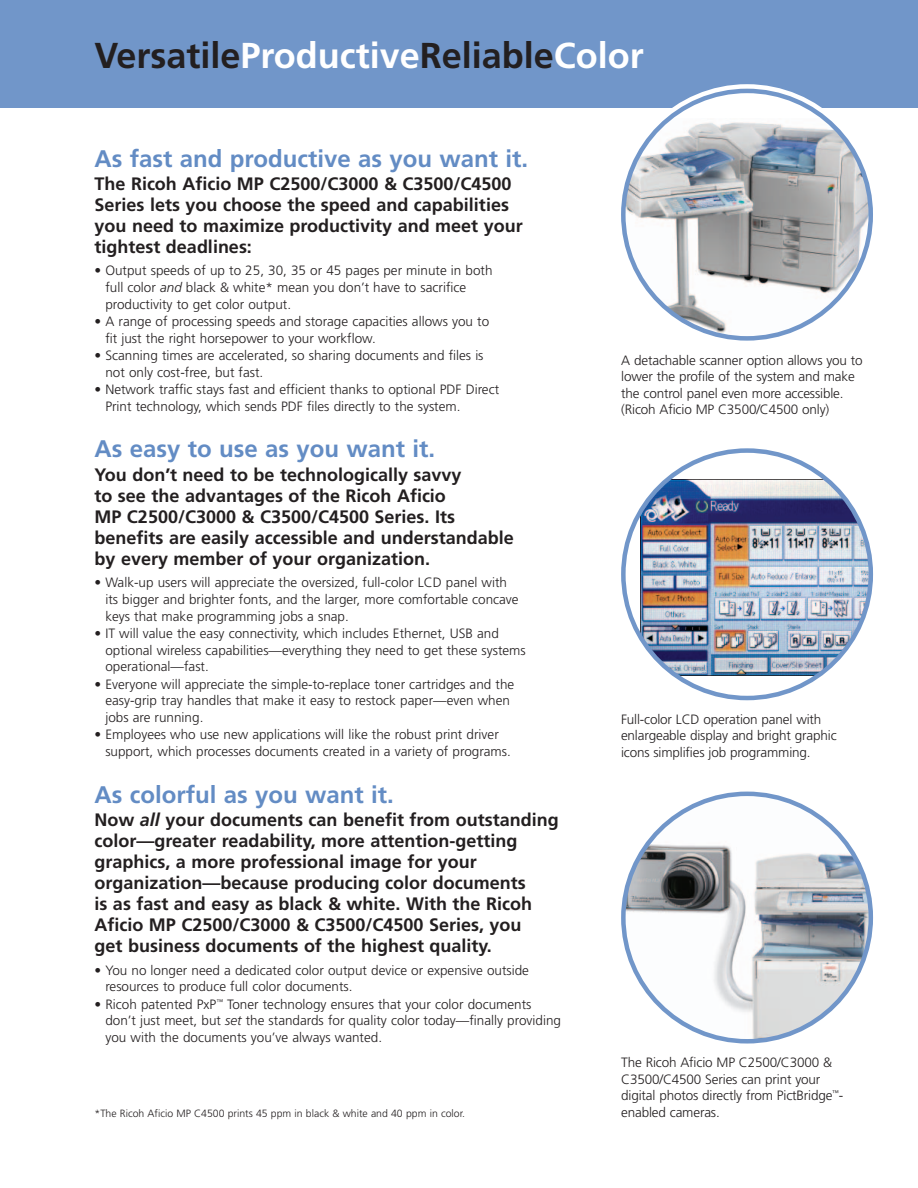
<style>
.page{position:relative;width:918px;height:1188px;background:#fff}
.page>*{position:absolute;margin:0;border:0;box-sizing:border-box;transform-origin:0 0}
.t1{font:700 36px "Frutiger";color:#231f20}
.t2{font:700 24px "Frutiger";color:#638cc4}
.t3{font:700 18px/21px "Frutiger";color:#231f20}
.t4{font:300 13.5px/16.8px "Frutiger";color:#231f20}
.t5{font:300 10.5px "Frutiger";color:#231f20}
.s1{color:#fff}
.s2{font-style:italic}
</style>
<div class="page">
<div style="left:0;top:0;width:918px;height:108px;background:#7196c9"></div>
<svg style="left:621px;top:89px;width:252px;height:252px"></svg>
<img style="left:621px;top:448px;width:252px;height:252px">
<svg style="left:621px;top:792px;width:252px;height:252px"></svg>
<h1 class="t1" style="left:94px;top:41px;width:551px">Versatile<span class="s1">Productive</span>Reliable<span class="s1">Color</span></h1>
<h2 class="t2" style="left:94px;top:148px;width:435px">As fast and productive as you want it.</h2>
<h3 class="t3" style="left:94px;top:174px;width:430px">The Ricoh Aficio MP C2500/C3000 &amp; C3500/C4500<br>Series lets you choose the speed and capabilities you need to maximize productivity and meet your tightest deadlines:</h3>
<p class="t4" style="left:105px;top:263px;width:389px;text-indent:-11px">• Output speeds of up to 25, 30, 35 or 45 pages per minute in both full color <span class="s2">and</span> black &amp; white* mean you don’t have to sacrifice productivity to get color output.</p>
<p class="t4" style="left:105px;top:314px;width:385px;text-indent:-11px">• A range of processing speeds and storage capacities allows you to fit just the right horsepower to your workflow.</p>
<p class="t4" style="left:105px;top:348px;width:380px;text-indent:-11px">• Scanning times are accelerated, so sharing documents and files is not only cost-free, but fast.</p>
<p class="t4" style="left:105px;top:382px;width:395px;text-indent:-11px">• Network traffic stays fast and efficient thanks to optional PDF Direct<br>Print technology, which sends PDF files directly to the system.</p>
<h2 class="t2" style="left:94px;top:439px;width:342px">As easy to use as you want it.</h2>
<h3 class="t3" style="left:94px;top:465px;width:421px">You don’t need to be technologically savvy<br>to see the advantages of the Ricoh Aficio<br>MP C2500/C3000 &amp; C3500/C4500 Series. Its benefits are easily accessible and understandable by every member of your organization.</h3>
<p class="t4" style="left:105px;top:575px;width:415px;text-indent:-11px">• Walk-up users will appreciate the oversized, full-color LCD panel with its bigger and brighter fonts, and the larger, more comfortable concave keys that make programming jobs a snap.</p>
<p class="t4" style="left:105px;top:626px;width:422px;text-indent:-11px">• IT will value the easy connectivity, which includes Ethernet, USB and optional wireless capabilities—everything they need to get these systems operational—fast.</p>
<p class="t4" style="left:105px;top:677px;width:410px;text-indent:-11px">• Everyone will appreciate the simple-to-replace toner cartridges and the easy-grip tray handles that make it easy to restock paper—even when jobs are running.</p>
<p class="t4" style="left:105px;top:727px;width:407px;text-indent:-11px">• Employees who use new applications will like the robust print driver support, which processes documents created in a variety of programs.</p>
<h2 class="t2" style="left:94px;top:785px;width:301px">As colorful as you want it.</h2>
<p class="t3" style="left:94px;top:811px;width:466px">Now <span class="s2">all</span> your documents can benefit from outstanding color—greater readability, more attention-getting graphics, a more professional image for your organization—because producing color documents<br>is as fast and easy as black &amp; white. With the Ricoh Aficio MP C2500/C3000 &amp; C3500/C4500 Series, you<br>get business documents of the highest quality.</p>
<p class="t4" style="left:105px;top:963px;width:425px;text-indent:-11px">• You no longer need a dedicated color output device or expensive outside resources to produce full color documents.</p>
<p class="t4" style="left:105px;top:997px;width:457px;text-indent:-11px">• Ricoh patented PxP<sup>™</sup> Toner technology ensures that your color documents don’t just meet, but <span class="s2">set</span> the standards for quality color today—finally providing you with the documents you’ve always wanted.</p>
<p class="t5" style="left:94px;top:1109px;width:372px">*The Ricoh Aficio MP C4500 prints 45 ppm in black &amp; white and 40 ppm in color.</p>
<p class="t4" style="left:621px;top:353px;width:243px">A detachable scanner option allows you to lower the profile of the system and make the control panel even more accessible. (Ricoh Aficio MP C3500/C4500 only)</p>
<p class="t4" style="left:621px;top:712px;width:217px">Full-color LCD operation panel with enlargeable display and bright graphic icons simplifies job programming.</p>
<p class="t4" style="left:621px;top:1055px;width:224px">The Ricoh Aficio MP C2500/C3000 &amp;<br>C3500/C4500 Series can print your digital photos directly from PictBridge<sup>™</sup>- enabled cameras.</p>
</div>
